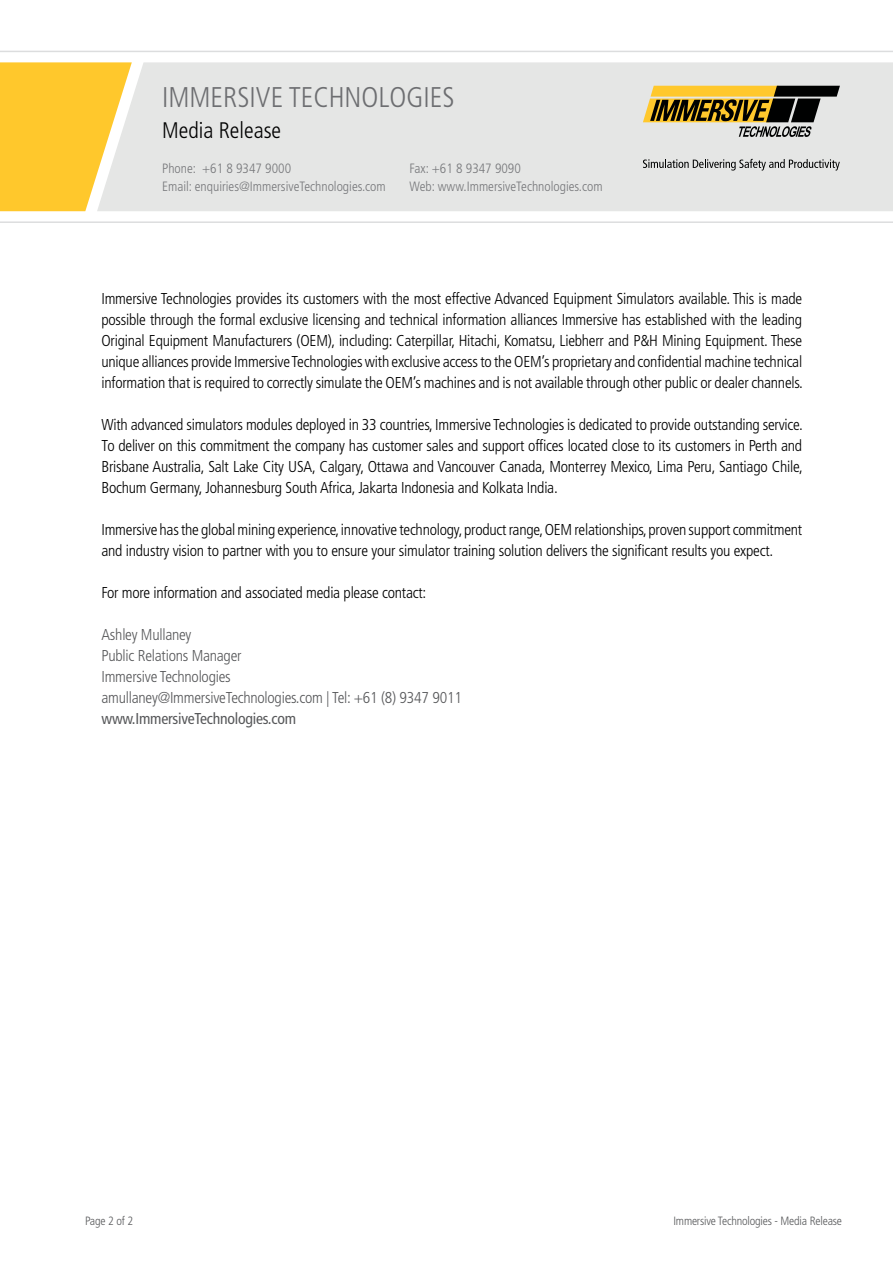
<style>
.page{position:relative;width:893px;height:1263px;background:#fff}
.page>*{position:absolute;margin:0;border:0;box-sizing:border-box;transform-origin:0 0}
.t1{font:300 condensed 28.5px "Frutiger LT Std";color:#6d6e71}
.t2{font:300 condensed 22.5px "Frutiger LT Std";color:#000}
.t3{font:300 condensed 15.75px/21px "Frutiger LT Std";letter-spacing:-.015em;color:#000;text-align:justify}
.t4{font:300 condensed 15.75px/21px "Frutiger LT Std";letter-spacing:-.015em;color:#58595b}
.t5{font:condensed 15.75px "Frutiger LT Std";letter-spacing:-.015em;color:#58595b}
.t6{font:300 condensed 13.5px "Frutiger LT Std";color:#77787b}
.t7{font:300 condensed 12px "Frutiger LT Std";letter-spacing:-.015em;color:#58595b}
</style>
<div class="page">
<div style="left:0;top:62px;width:97px;height:149px;background:#ffc82c"></div>
<div style="left:97px;top:62px;width:796px;height:149px;background:#e5e6e5"></div>
<hr style="left:0;top:51px;width:893px;height:1px;background:#dcddde">
<hr style="left:0;top:221px;width:893px;height:2px;background:#dcddde">
<svg style="left:643px;top:86px;width:197px;height:51px;background:#998b60"></svg>
<svg style="left:643px;top:159px;width:197px;height:12px;background:#b2b3b2"></svg>
<h1 class="t1" style="left:162px;top:81px;width:294px">IMMERSIVE TECHNOLOGIES</h1>
<h2 class="t2" style="left:162px;top:118px;width:121px">Media Release</h2>
<p class="t6" style="left:162px;top:161px;width:131px">Phone: +61 8 9347 9000</p>
<p class="t6" style="left:410px;top:161px;width:113px">Fax: +61 8 9347 9090</p>
<p class="t6" style="left:162px;top:179px;width:225px">Email: enquiries@ImmersiveTechnologies.com</p>
<p class="t6" style="left:410px;top:179px;width:194px">Web: www.ImmersiveTechnologies.com</p>
<p class="t6" style="left:278px;top:161px;width:14px">16</p>
<p class="t3" style="left:101px;top:288px;width:703px">Immersive Technologies provides its customers with the most effective Advanced Equipment Simulators available. This is made possible through the formal exclusive licensing and technical information alliances Immersive has established with the leading Original Equipment Manufacturers (OEM), including: Caterpillar, Hitachi, Komatsu, Liebherr and P&amp;H Mining Equipment. These unique alliances provide Immersive Technologies with exclusive access to the OEM’s proprietary and confidential machine technical information that is required to correctly simulate the OEM’s machines and is not available through other public or dealer channels.</p>
<p class="t3" style="left:101px;top:414px;width:703px">With advanced simulators modules deployed in 33 countries, Immersive Technologies is dedicated to provide outstanding service.<br>To deliver on this commitment the company has customer sales and support offices located close to its customers in Perth and Brisbane Australia, Salt Lake City USA, Calgary, Ottawa and Vancouver Canada, Monterrey Mexico, Lima Peru, Santiago Chile, Bochum Germany, Johannesburg South Africa, Jakarta Indonesia and Kolkata India.</p>
<p class="t3" style="left:101px;top:519px;width:702px">Immersive has the global mining experience, innovative technology, product range, OEM relationships, proven support commitment and industry vision to partner with you to ensure your simulator training solution delivers the significant results you expect.</p>
<p class="t3" style="left:101px;top:582px;width:326px">For more information and associated media please contact:</p>
<p class="t4" style="left:101px;top:624px;width:362px">Ashley Mullaney<br>Public Relations Manager<br>Immersive Technologies<br>amullaney@ImmersiveTechnologies.com | Tel: +61 (8) 9347 9011</p>
<p class="t5" style="left:101px;top:709px;width:196px">www.ImmersiveTechnologies.com</p>
<p class="t7" style="left:85px;top:1214px;width:50px">Page 2 of 2</p>
<p class="t7" style="left:673px;top:1214px;width:170px">Immersive Technologies - Media Release</p>
</div>
